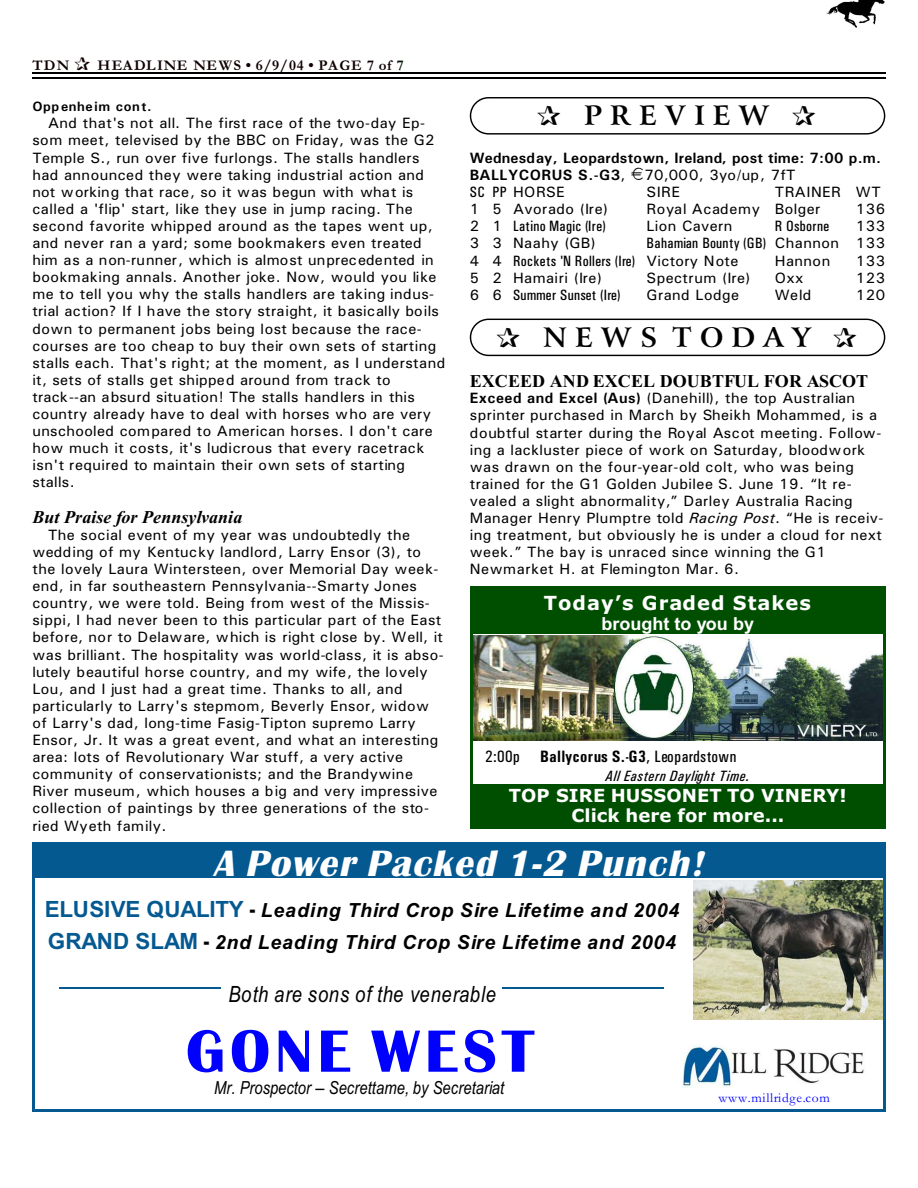
<style>
.page{position:relative;width:918px;height:1188px;background:#fff}
.page>*{position:absolute;margin:0;border:0;box-sizing:border-box;transform-origin:0 0}
.t1{font:58.5px "Scotsdale";letter-spacing:.09em;color:#00f}
.t2{font:italic 36px "Scotsdale";letter-spacing:.045em;color:#fff}
.t3{font:700 27px "Arrus BT";letter-spacing:.3em;color:#000}
.t4{font:italic 22.35px "Arial Narrow";letter-spacing:.01em;color:#000}
.t5{font:italic 700 19.5px/32.4px "Arial";letter-spacing:.045em;color:#000}
.t6{font:700 19.5px "Verdana";letter-spacing:.05em;color:#fff}
.t7{font:700 18px/19.5px "Verdana";letter-spacing:.005em;color:#fff;text-align:center}
.t8{font:italic 18px "Arial Narrow";letter-spacing:.005em;color:#000}
.t9{font:700 18px "Times New Roman";letter-spacing:.005em;color:#000}
.t10{font:italic 700 18px "Times New Roman";letter-spacing:.005em;color:#000}
.t11{font:700 18px "Arial";color:#fff}
.t12{font:16.5px "Univers Condensed";letter-spacing:.035em;color:#000}
.t13{font:15px/17.1px "Univers";letter-spacing:.03em;color:#000}
.t14{font:15px/17.1px "Univers Condensed";letter-spacing:.025em;color:#000}
.t15{font:700 15px/17.1px "Univers";letter-spacing:.02em;color:#000}
.t16{font:700 15px "Garamond";letter-spacing:.035em;color:#0f0000}
.t17{font:italic 15px "Univers Condensed";letter-spacing:.035em;color:#000}
.t18{font:15px "Univers";letter-spacing:.05em;color:#000}
.t19{font:13.5px "Garamond";letter-spacing:.055em;color:#00f}
.t20{font:700 13.5px "Univers";letter-spacing:.045em;color:#000}
.s1{color:#001400}
.s2{font-weight:400}
.s3{font-family:"Univers Condensed"}
.s4{font-family:"Univers"}
.s5{font-weight:700}
.s6{font-style:italic}
.s7{font-style:normal;font-size:22.35px;color:#055991}
.s8{font-family:"Arial Narrow";font-style:normal;font-size:22.35px}
</style>
<div class="page">
<img style="left:826px;top:0;width:59px;height:27px">
<hr style="left:32px;top:72px;width:853px;height:1px;background:#000">
<hr style="left:32px;top:77px;width:853px;height:2px;background:#000">
<img style="left:683px;top:1046px;width:181px;height:42px">
<img style="left:694px;top:880px;width:189px;height:140px">
<div style="left:35px;top:844px;width:847px;height:34px;background:#055991"></div>
<hr style="left:60px;top:987px;width:161px;height:2px;background:#055991">
<hr style="left:502px;top:987px;width:162px;height:2px;background:#055991">
<hr style="left:32px;top:842px;width:3px;height:270px;background:#055991">
<hr style="left:883px;top:842px;width:2px;height:270px;background:#055991">
<hr style="left:32px;top:842px;width:853px;height:3px;background:#055991">
<hr style="left:32px;top:1110px;width:853px;height:2px;background:#055991">
<div style="left:470px;top:97px;width:415px;height:38px;border:1px solid #000;border-radius:18px"></div>
<div style="left:470px;top:319px;width:415px;height:37px;border:1px solid #000;border-radius:18px"></div>
<div style="left:473px;top:589px;width:409px;height:44px;background:#004f00"></div>
<img style="left:473px;top:636px;width:409px;height:105px">
<div style="left:473px;top:784px;width:410px;height:41px;background:#004f00"></div>
<hr style="left:470px;top:586px;width:3px;height:242px;background:#004f00">
<hr style="left:883px;top:586px;width:2px;height:242px;background:#004f00">
<hr style="left:470px;top:586px;width:415px;height:3px;background:#004f00">
<hr style="left:470px;top:826px;width:415px;height:2px;background:#004f00">
<p class="t16" style="left:32px;top:60px;width:39px">TDN</p>
<p class="t16" style="left:98px;top:60px;width:308px">HEADLINE NEWS • 6/9/04 • PAGE 7 of <span class="s1">7</span></p>
<p class="t20" style="left:32px;top:102px;width:121px">Oppenheim cont.</p>
<p class="t13" style="left:32px;top:116px;width:414px;text-indent:16px">And that's not all. The first race of the two-day Ep&shy;som meet, televised by the BBC on Friday, was the G2<br>Temple S., run over five furlongs. The stalls handlers had announced they were taking industrial action and not working that race, so it was begun with what is called a 'flip' start, like they use in jump racing. The second favorite whipped around as the tapes went up, and never ran a yard; some bookmakers even treated him as a non-runner, which is almost unprecedented in bookmaking annals. Another joke. Now, would you like me to tell you why the stalls handlers are taking indus&shy;trial action? If I have the story straight, it basically boils down to permanent jobs being lost because the race&shy;courses are too cheap to buy their own sets of starting stalls each. That's right; at the moment, as I understand it, sets of stalls get shipped around from track to track--an absurd situation! The stalls handlers in this country already have to deal with horses who are very unschooled compared to American horses. I don't care how much it costs, it's ludicrous that every racetrack isn't required to maintain their own sets of starting stalls.</p>
<p class="t10" style="left:32px;top:511px;width:212px">But Praise for Pennsylvania</p>
<p class="t13" style="left:32px;top:527px;width:413px;text-indent:16px">The social event of my year was undoubtedly the wedding of my Kentucky landlord, Larry Ensor (3), to the lovely Laura Wintersteen, over Memorial Day week&shy;end, in far southeastern Pennsylvania--Smarty Jones country, we were told. Being from west of the Missis&shy;sippi, I had never been to this particular part of the East before, nor to Delaware, which is right close by. Well, it was brilliant. The hospitality was world-class, it is abso&shy;lutely beautiful horse country, and my wife, the lovely Lou, and I just had a great time. Thanks to all, and particularly to Larry's stepmom, Beverly Ensor, widow of Larry's dad, long-time Fasig-Tipton supremo Larry Ensor, Jr. It was a great event, and what an interesting area: lots of Revolutionary War stuff, a very active community of conservationists; and the Brandywine River museum, which houses a big and very impressive collection of paintings by three generations of the sto&shy;ried Wyeth family.</p>
<h3 class="t3" style="left:584px;top:105px;width:187px">PREVIEW</h3>
<p class="t15" style="left:470px;top:151px;width:413px">Wednesday, Leopardstown, Ireland, post time: 7:00 p.m.<br>BALLYCORUS S.-G3<span class="s2">,</span></p>
<p class="t13" style="left:644px;top:168px;width:153px">70,000, 3yo/up, 7fT</p>
<p class="t13" style="left:470px;top:185px;width:97px"><span class="s3">SC PP</span> HORSE</p>
<p class="t13" style="left:647px;top:185px;width:35px">SIRE</p>
<p class="t13" style="left:775px;top:185px;width:108px">TRAINER WT</p>
<p class="t13" style="left:470px;top:202px;width:140px">1 5 Avorado (Ire)</p>
<p class="t18" style="left:647px;top:204px;width:176px">Royal Academy Bolger</p>
<p class="t13" style="left:856px;top:202px;width:31px">136</p>
<p class="t14" style="left:470px;top:219px;width:138px"><span class="s4">2 1</span> Latino Magic (Ire)</p>
<p class="t13" style="left:647px;top:219px;width:87px">Lion Cavern</p>
<p class="t14" style="left:775px;top:219px;width:56px">R Osborne</p>
<p class="t13" style="left:856px;top:219px;width:31px">133</p>
<p class="t13" style="left:470px;top:236px;width:128px">3 3 Naahy (GB)</p>
<p class="t14" style="left:470px;top:236px;width:417px;text-indent:177px">Bahamian Bounty (GB) <span class="s4">Channon 133<br>4 4</span> Rockets 'N Rollers (Ire) <span class="s4">Victory Note</span></p>
<p class="t13" style="left:775px;top:253px;width:57px">Hannon</p>
<p class="t13" style="left:856px;top:253px;width:31px">133</p>
<p class="t13" style="left:470px;top:270px;width:134px">5 2 Hamairi (Ire)</p>
<p class="t13" style="left:647px;top:270px;width:105px">Spectrum (Ire)</p>
<p class="t13" style="left:775px;top:270px;width:30px">Oxx</p>
<p class="t13" style="left:856px;top:270px;width:31px">123</p>
<p class="t14" style="left:470px;top:287px;width:152px"><span class="s4">6 6</span> Summer Sunset (Ire)</p>
<p class="t13" style="left:647px;top:287px;width:94px">Grand Lodge</p>
<p class="t13" style="left:775px;top:287px;width:38px">Weld</p>
<p class="t13" style="left:856px;top:287px;width:31px">120</p>
<h3 class="t3" style="left:543px;top:327px;width:269px">NEWS TODAY</h3>
<p class="t9" style="left:470px;top:374px;width:400px">EXCEED AND EXCEL DOUBTFUL FOR ASCOT</p>
<p class="t13" style="left:470px;top:391px;width:415px"><span class="s5">Exceed and Excel (Aus)</span> (Danehill), the top Australian sprinter purchased in March by Sheikh Mohammed, is a doubtful starter during the Royal Ascot meeting. Follow&shy;ing a lackluster piece of work on Saturday, bloodwork was drawn on the four-year-old colt, who was being trained for the G1 Golden Jubilee S. June 19. “It re&shy;vealed a slight abnormality,” Darley Australia Racing Manager Henry Plumptre told <span class="s6">Racing Post</span>. “He is receiv&shy;ing treatment, but obviously he is under a cloud for next week.” The bay is unraced since winning the G1<br>Newmarket H. at Flemington Mar. 6.</p>
<h3 class="t6" style="left:544px;top:595px;width:269px">Today’s Graded Stakes</h3>
<p class="t11" style="left:602px;top:617px;width:154px">brought to you by</p>
<p class="t12" style="left:485px;top:751px;width:253px">2:00p <span class="s5">Ballycorus S.-G3</span>, Leopardstown</p>
<p class="t17" style="left:606px;top:771px;width:146px">All Eastern Daylight Time.</p>
<p class="t7" style="left:509px;top:788px;width:339px">TOP SIRE HUSSONET TO VINERY!<br>Click here for more...</p>
<h2 class="t2" style="left:213px;top:845px;width:492px">A Power Packed 1-2 Punch!</h2>
<h3 class="t5" style="left:45px;top:896px;width:636px"><span class="s7">ELUSIVE QUALITY</span> <span class="s8">-</span> Leading Third Crop Sire Lifetime and 2004<br><span class="s7">GRAND SLAM</span> <span class="s8">-</span> 2nd Leading Third Crop Sire Lifetime and 2004</h3>
<h3 class="t4" style="left:229px;top:986px;width:269px">Both are sons of the venerable</h3>
<h1 class="t1" style="left:186px;top:1021px;width:350px">GONE WEST</h1>
<p class="t8" style="left:214px;top:1081px;width:291px">Mr. Prospector Secrettame, by Secretariat</p>
<p class="t19" style="left:719px;top:1093px;width:113px">www.millridge.com</p>
</div>
